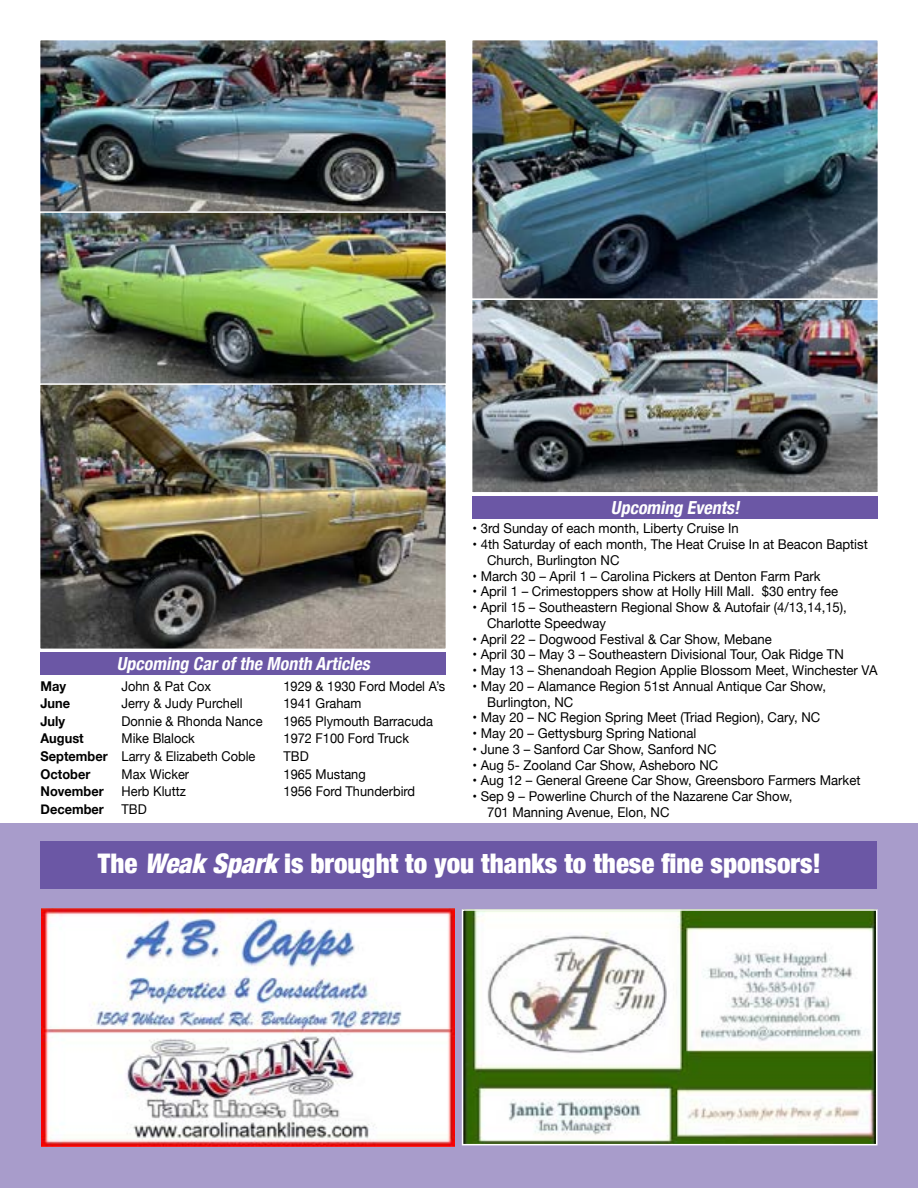
<style>
.page{position:relative;width:918px;height:1188px;background:#fff}
.page>*{position:absolute;margin:0;border:0;box-sizing:border-box;transform-origin:0 0}
.t1{font:900 condensed 27px "Helvetica Neue";color:#fff}
.t2{font:italic 700 condensed 18px "Helvetica Neue";color:#fff}
.t3{font:13.5px/15.8px "Helvetica Neue";color:#000}
.t4{font:13.5px "Helvetica Neue";color:#000;scale:.95 1}
.t5{font:700 13.5px "Helvetica Neue";color:#000;scale:.95 1}
.s1{font-weight:700}
.s2{font-style:italic}
</style>
<div class="page">
<div style="left:0;top:824px;width:918px;height:364px;background:#a89ccb"></div>
<div style="left:40px;top:841px;width:838px;height:48px;background:#6b57a5"></div>
<img style="left:42px;top:909px;width:413px;height:237px">
<img style="left:465px;top:912px;width:410px;height:230px">
<div style="left:462px;top:909px;width:416px;height:236px;border:2px solid #fff"></div>
<img style="left:42px;top:42px;width:402px;height:169px">
<div style="left:39px;top:39px;width:408px;height:191px;border:2px solid #fff"></div>
<img style="left:474px;top:42px;width:402px;height:449px">
<div style="left:471px;top:39px;width:408px;height:261px;border:2px solid #fff"></div>
<img style="left:42px;top:214px;width:402px;height:169px">
<div style="left:39px;top:211px;width:408px;height:177px;border:2px solid #fff"></div>
<div style="left:471px;top:298px;width:408px;height:196px;border:2px solid #fff"></div>
<img style="left:42px;top:386px;width:402px;height:261px">
<div style="left:39px;top:383px;width:408px;height:267px;border:2px solid #fff"></div>
<div style="left:40px;top:653px;width:406px;height:22px;background:#6b57a5"></div>
<div style="left:472px;top:497px;width:406px;height:22px;background:#6b57a5"></div>
<h2 class="t2" style="left:117px;top:649px;width:259px">Upcoming CaroftheMonth Articles</h2>
<p class="t5" style="left:40px;top:675px;width:29px">May</p>
<p class="t4" style="left:122px;top:676px;width:96px">John &amp; Pat Cox</p>
<p class="t4" style="left:284px;top:676px;width:172px">1929 &amp; 1930 Ford Model A’s</p>
<p class="t5" style="left:41px;top:693px;width:33px">June</p>
<p class="t4" style="left:122px;top:694px;width:129px">Jerry &amp; Judy Purchell</p>
<p class="t4" style="left:284px;top:694px;width:84px">1941 Graham</p>
<p class="t5" style="left:41px;top:710px;width:28px">July</p>
<p class="t4" style="left:122px;top:711px;width:150px">Donnie &amp; Rhonda Nance</p>
<p class="t4" style="left:284px;top:711px;width:159px">1965 Plymouth Barracuda</p>
<p class="t5" style="left:41px;top:728px;width:47px">August</p>
<p class="t4" style="left:122px;top:729px;width:79px">Mike Blalock</p>
<p class="t4" style="left:284px;top:729px;width:134px">1972 F100 Ford Truck</p>
<p class="t4" style="left:41px;top:746px;width:228px"><span class="s1">September</span> Larry &amp; Elizabeth Coble</p>
<p class="t4" style="left:284px;top:746px;width:28px">TBD</p>
<p class="t5" style="left:41px;top:763px;width:54px">October</p>
<p class="t4" style="left:122px;top:764px;width:73px">Max Wicker</p>
<p class="t4" style="left:284px;top:764px;width:88px">1965 Mustang</p>
<p class="t5" style="left:41px;top:781px;width:68px">November</p>
<p class="t4" style="left:122px;top:782px;width:69px">Herb Kluttz</p>
<p class="t4" style="left:284px;top:782px;width:140px">1956 Ford Thunderbird</p>
<p class="t5" style="left:41px;top:798px;width:68px">December</p>
<p class="t4" style="left:122px;top:799px;width:28px">TBD</p>
<h2 class="t2" style="left:611px;top:493px;width:135px">Upcoming Events!</h2>
<p class="t3" style="left:472px;top:522px;width:268px">• 3rd Sunday of each month, Liberty Cruise In</p>
<p class="t3" style="left:487px;top:537px;width:382px;text-indent:-15px">• 4th Saturday of each month, The Heat Cruise In at Beacon Baptist<br>Church, Burlington NC</p>
<p class="t3" style="left:472px;top:569px;width:350px">• March 30 – April 1 – Carolina Pickers at Denton Farm Park</p>
<p class="t3" style="left:472px;top:585px;width:367px">• April 1 – Crimestoppers show at Holly Hill Mall. $30 entry fee</p>
<p class="t3" style="left:487px;top:600px;width:361px;text-indent:-15px">• April 15 – Southeastern Regional Show &amp; Autofair (4/13,14,15),<br>Charlotte Speedway</p>
<p class="t3" style="left:472px;top:632px;width:301px">• April 22 – Dogwood Festival &amp; Car Show, Mebane</p>
<p class="t3" style="left:472px;top:648px;width:373px">• April 30 – May 3 – Southeastern Divisional Tour, Oak Ridge TN</p>
<p class="t3" style="left:472px;top:663px;width:407px">• May 13 – Shenandoah Region Applie Blossom Meet, Winchester VA</p>
<p class="t3" style="left:487px;top:679px;width:341px;text-indent:-15px">• May 20 – Alamance Region 51st Annual Antique Car Show,<br>Burlington, NC</p>
<p class="t3" style="left:472px;top:711px;width:349px">• May 20 – NC Region Spring Meet (Triad Region), Cary, NC</p>
<p class="t3" style="left:472px;top:726px;width:225px">• May 20 – Gettysburg Spring National</p>
<p class="t3" style="left:472px;top:742px;width:245px">• June 3 – Sanford Car Show, Sanford NC</p>
<p class="t3" style="left:472px;top:758px;width:247px">• Aug 5- Zooland Car Show, Asheboro NC</p>
<p class="t3" style="left:472px;top:774px;width:390px">• Aug 12 – General Greene Car Show, Greensboro Farmers Market</p>
<p class="t3" style="left:487px;top:789px;width:307px;text-indent:-15px">• Sep 9 – Powerline Church of the Nazarene Car Show,<br>701 Manning Avenue, Elon, NC</p>
<h1 class="t1" style="left:98px;top:841px;width:725px">The <span class="s2">WeakSpark</span>is brought to you thanks to these fine sponsors!</h1>
</div>
